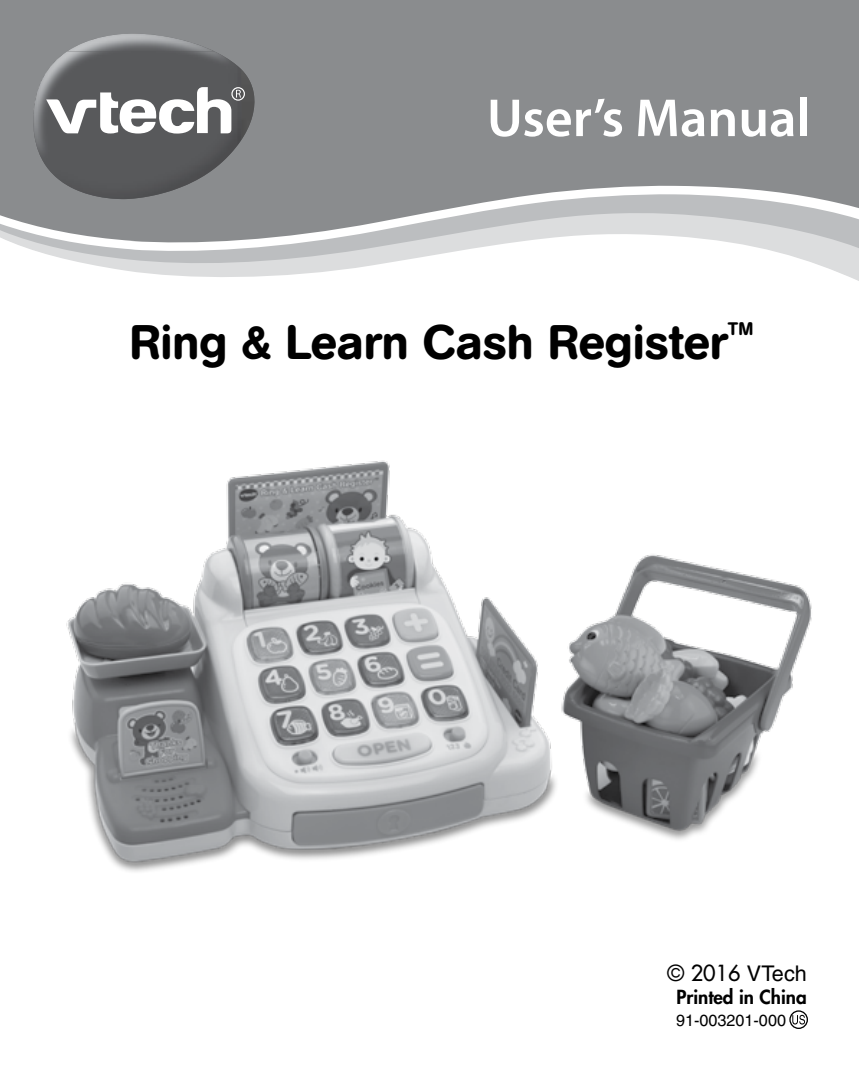
<style>
.page{position:relative;width:859px;height:1080px;background:#fff}
.page>*{position:absolute;margin:0;border:0;box-sizing:border-box;transform-origin:0 0}
.t1{font:600 54px "Myriad Pro";color:#fff}
.t2{font:500 48px "AG Book Rounded";color:#000}
.t3{font:500 21.6px "Futura";color:#000}
.t4{font:800 18.9px "Futura";color:#000}
.t5{font:500 18px "AG Book Rounded";color:#000}
.t6{font:500 16.2px "Helvetica";color:#000}
.s1{font-family:"Helvetica"}
</style>
<div class="page">
<img style="left:66px;top:460px;width:746px;height:412px">
<svg style="left:792px;top:1015px;width:13px;height:10px"></svg>
<div style="left:789px;top:1010px;width:19px;height:19px;border:1px solid #000;border-radius:50%"></div>
<svg style="left:100px;top:266px;width:759px;height:15px"></svg>
<svg style="left:47px;top:254px;width:812px;height:12px"></svg>
<svg style="left:19px;top:245px;width:840px;height:9px"></svg>
<svg style="left:0;top:0;width:859px;height:245px;background:#96989a"></svg>
<svg style="left:33px;top:33px;width:231px;height:166px;background:#7d7e80"></svg>
<img style="left:45px;top:165px;width:91px;height:34px">
<img style="left:241px;top:93px;width:14px;height:47px">
<img style="left:67px;top:34px;width:147px;height:17px">
<img style="left:33px;top:51px;width:208px;height:114px">
<svg style="left:46px;top:87px;width:199px;height:47px"></svg>
<p class="t1" style="left:487px;top:84px;width:325px">User’s Manual</p>
<p class="t2" style="left:130px;top:314px;width:600px">Ring &amp; Learn Cash Register</p>
<p class="t5" style="left:728px;top:318px;width:27px">TM</p>
<p class="t3" style="left:667px;top:960px;width:141px">© 2016 <span class="s1">VTech</span></p>
<p class="t4" style="left:676px;top:985px;width:132px">Printed in China</p>
<p class="t6" style="left:676px;top:1011px;width:111px">91-003201-000</p>
</div>
